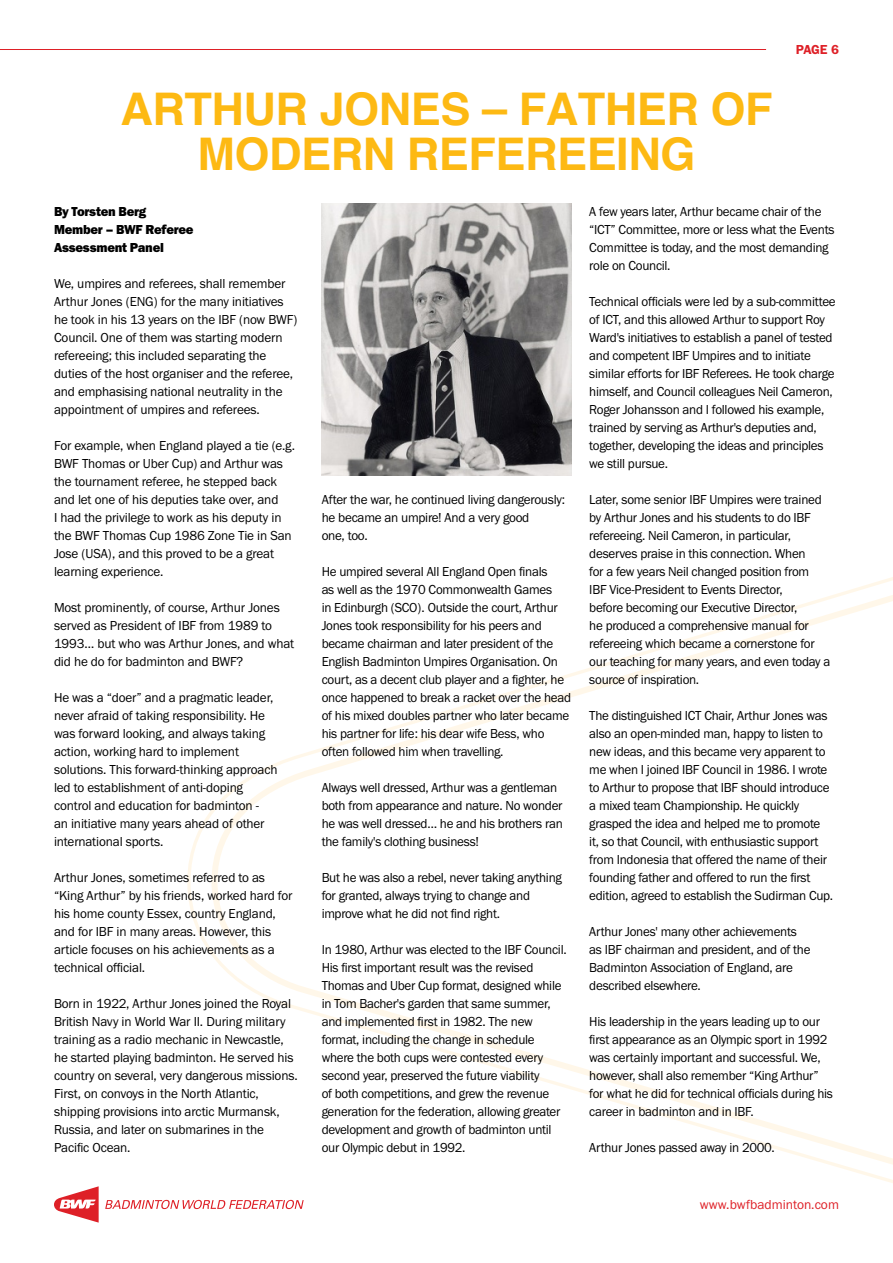
<style>
.page{position:relative;width:893px;height:1263px;background:#fff}
.page>*{position:absolute;margin:0;border:0;box-sizing:border-box;transform-origin:0 0}
.t1{font:700 45px/45px "Helvetica";letter-spacing:-.01em;color:#fdb913;text-align:center}
.t2{font:13.5px/18px "Franklin Gothic URW Boo";letter-spacing:-.02em;color:#000}
.t3{font:13.5px/18px "Franklin Gothic URW Hea";letter-spacing:-.02em;color:#000}
.t4{font:13.5px "Franklin Gothic URW Boo";color:#de2027}
.t5{font:13.5px "Franklin Gothic URW Dem";color:#de2027}
</style>
<div class="page">
<svg style="left:208px;top:577px;width:685px;height:605px"></svg>
<img style="left:322px;top:203px;width:249px;height:273px">
<svg style="left:54px;top:1186px;width:45px;height:36px"></svg>
<svg style="left:105px;top:1200px;width:199px;height:9px"></svg>
<hr style="left:0;top:49px;width:766px;height:1px;background:#de2027">
<p class="t5" style="left:796px;top:41px;width:45px">PAGE 6</p>
<h1 class="t1" style="left:120px;top:85px;width:654px">ARTHUR JONES – FATHER OF<br>MODERN REFEREEING</h1>
<p class="t3" style="left:54px;top:202px;width:141px">By Torsten Berg<br>Member ‒ BWF Referee<br>Assessment Panel</p>
<p class="t2" style="left:54px;top:274px;width:245px">We, umpires and referees, shall remember Arthur Jones (ENG) for the many initiatives he took in his 13 years on the IBF (now BWF)<br>Council. One of them was starting modern refereeing; this included separating the duties of the host organiser and the referee, and emphasising national neutrality in the appointment of umpires and referees.</p>
<p class="t2" style="left:54px;top:436px;width:243px">For example, when England played a tie (e.g.<br>BWF Thomas or Uber Cup) and Arthur was the tournament referee, he stepped back and let one of his deputies take over, and<br>I had the privilege to work as his deputy in the BWF Thomas Cup 1986 Zone Tie in San Jose (USA), and this proved to be a great learning experience.</p>
<p class="t2" style="left:54px;top:598px;width:242px">Most prominently, of course, Arthur Jones served as President of IBF from 1989 to 1993… but who was Arthur Jones, and what did he do for badminton and BWF?</p>
<p class="t2" style="left:54px;top:688px;width:225px">He was a “doer” and a pragmatic leader, never afraid of taking responsibility. He was forward looking, and always taking action, working hard to implement solutions. This forward-thinking approach led to establishment of anti-doping control and education for badminton -<br>an initiative many years ahead of other international sports.</p>
<p class="t2" style="left:54px;top:868px;width:240px">Arthur Jones, sometimes referred to as “King Arthur” by his friends, worked hard for his home county Essex, country England, and for IBF in many areas. However, this article focuses on his achievements as a technical official.</p>
<p class="t2" style="left:54px;top:994px;width:245px">Born in 1922, Arthur Jones joined the Royal British Navy in World War II. During military training as a radio mechanic in Newcastle, he started playing badminton. He served his country on several, very dangerous missions.<br>First, on convoys in the North Atlantic, shipping provisions into arctic Murmansk, Russia, and later on submarines in the Pacific Ocean.</p>
<p class="t2" style="left:589px;top:202px;width:247px">A few years later, Arthur became chair of the “ICT” Committee, more or less what the Events Committee is today, and the most demanding role on Council.</p>
<p class="t2" style="left:589px;top:292px;width:248px">Technical officials were led by a sub-committee of ICT, and this allowed Arthur to support Roy Ward's initiatives to establish a panel of tested and competent IBF Umpires and to initiate similar efforts for IBF Referees. He took charge himself, and Council colleagues Neil Cameron, Roger Johansson and I followed his example, trained by serving as Arthur's deputies and, together, developing the ideas and principles we still pursue.</p>
<p class="t2" style="left:589px;top:490px;width:242px">Later, some senior IBF Umpires were trained by Arthur Jones and his students to do IBF refereeing. Neil Cameron, in particular, deserves praise in this connection. When<br>for a few years Neil changed position from<br>IBF Vice-President to Events Director,<br>before becoming our Executive Director,<br>he produced a comprehensive manual for refereeing which became a cornerstone for our teaching for many years, and even today a source of inspiration.</p>
<p class="t2" style="left:589px;top:706px;width:245px">The distinguished ICT Chair, Arthur Jones was also an open-minded man, happy to listen to new ideas, and this became very apparent to me when I joined IBF Council in 1986. I wrote to Arthur to propose that IBF should introduce a mixed team Championship. He quickly grasped the idea and helped me to promote it, so that Council, with enthusiastic support from Indonesia that offered the name of their founding father and offered to run the first edition, agreed to establish the Sudirman Cup.</p>
<p class="t2" style="left:589px;top:922px;width:223px">Arthur Jones' many other achievements as IBF chairman and president, and of the Badminton Association of England, are described elsewhere.</p>
<p class="t2" style="left:589px;top:1012px;width:245px">His leadership in the years leading up to our first appearance as an Olympic sport in 1992 was certainly important and successful. We, however, shall also remember “King Arthur” for what he did for technical officials during his career in badminton and in IBF.</p>
<p class="t2" style="left:589px;top:1138px;width:187px">Arthur Jones passed away in 2000.</p>
<p class="t2" style="left:322px;top:490px;width:245px">After the war, he continued living dangerously: he became an umpire! And a very good<br>one, too.</p>
<p class="t2" style="left:322px;top:562px;width:251px">He umpired several All England Open finals<br>as well as the 1970 Commonwealth Games<br>in Edinburgh (SCO). Outside the court, Arthur Jones took responsibility for his peers and became chairman and later president of the English Badminton Umpires Organisation. On court, as a decent club player and a fighter, he once happened to break a racket over the head of his mixed doubles partner who later became his partner for life: his dear wife Bess, who often followed him when travelling.</p>
<p class="t2" style="left:322px;top:778px;width:243px">Always well dressed, Arthur was a gentleman both from appearance and nature. No wonder he was well dressed… he and his brothers ran the family's clothing business!</p>
<p class="t2" style="left:322px;top:868px;width:242px">But he was also a rebel, never taking anything for granted, always trying to change and improve what he did not find right.</p>
<p class="t2" style="left:322px;top:940px;width:246px">In 1980, Arthur was elected to the IBF Council.<br>His first important result was the revised Thomas and Uber Cup format, designed while in Tom Bacher's garden that same summer, and implemented first in 1982. The new format, including the change in schedule where the both cups were contested every second year, preserved the future viability<br>of both competitions, and grew the revenue generation for the federation, allowing greater development and growth of badminton until our Olympic debut in 1992.</p>
<p class="t4" style="left:700px;top:1196px;width:141px">www.bwfbadminton.com</p>
</div>
